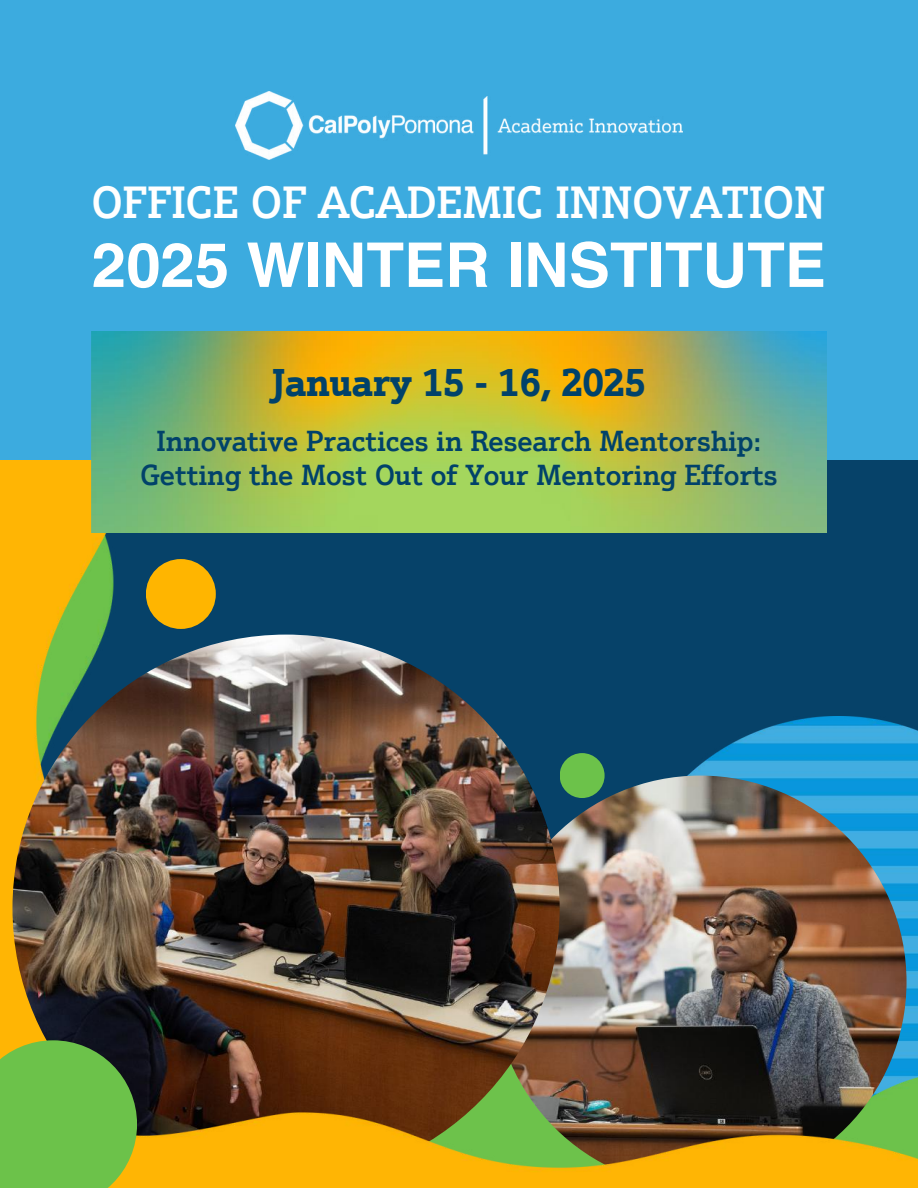
<style>
.page{position:relative;width:918px;height:1188px;background:#fff}
.page>*{position:absolute;margin:0;border:0;box-sizing:border-box;transform-origin:0 0}
.t1{font:700 61.8px "Helvetica LT Pro";color:#fff}
.t2{font:500 43.8px "Justus Pro";color:#fff}
.t3{font:700 37.65px "Justus Pro";color:#01426a}
.t4{font:500 28.2px/33.3px "Justus Pro";color:#01426a;text-align:center}
</style>
<div class="page">
<div style="left:112px;top:532px;width:505px;height:576px;background:#064269"></div>
<img style="left:617px;top:459px;width:301px;height:649px">
<img style="left:494px;top:776px;width:413px;height:412px;border-radius:50%">
<img style="left:0;top:459px;width:112px;height:581px">
<img style="left:12px;top:635px;width:548px;height:547px;border-radius:50%">
<img style="left:137px;top:1108px;width:781px;height:80px">
<div style="left:0;top:0;width:918px;height:459px;background:#3cabdf"></div>
<img style="left:236px;top:92px;width:446px;height:67px">
<img style="left:92px;top:332px;width:734px;height:200px">
<svg style="left:0;top:1040px;width:137px;height:148px;background:#6bb343"></svg>
<div style="left:146px;top:559px;width:70px;height:70px;background:#ffb500;border-radius:50%"></div>
<div style="left:560px;top:753px;width:45px;height:45px;background:#6cc24a;border-radius:50%"></div>
<h2 class="t2" style="left:92px;top:177px;width:735px">OFFICE OF ACADEMIC INNOVATION</h2>
<h1 class="t1" style="left:92px;top:243px;width:736px">2025 WINTER INSTITUTE</h1>
<h3 class="t3" style="left:272px;top:360px;width:375px">January 15 - 16, 2025</h3>
<p class="t4" style="left:141px;top:425px;width:638px">Innovative Practices in Research Mentorship:<br>Getting the Most Out of Your Mentoring Efforts</p>
</div>
